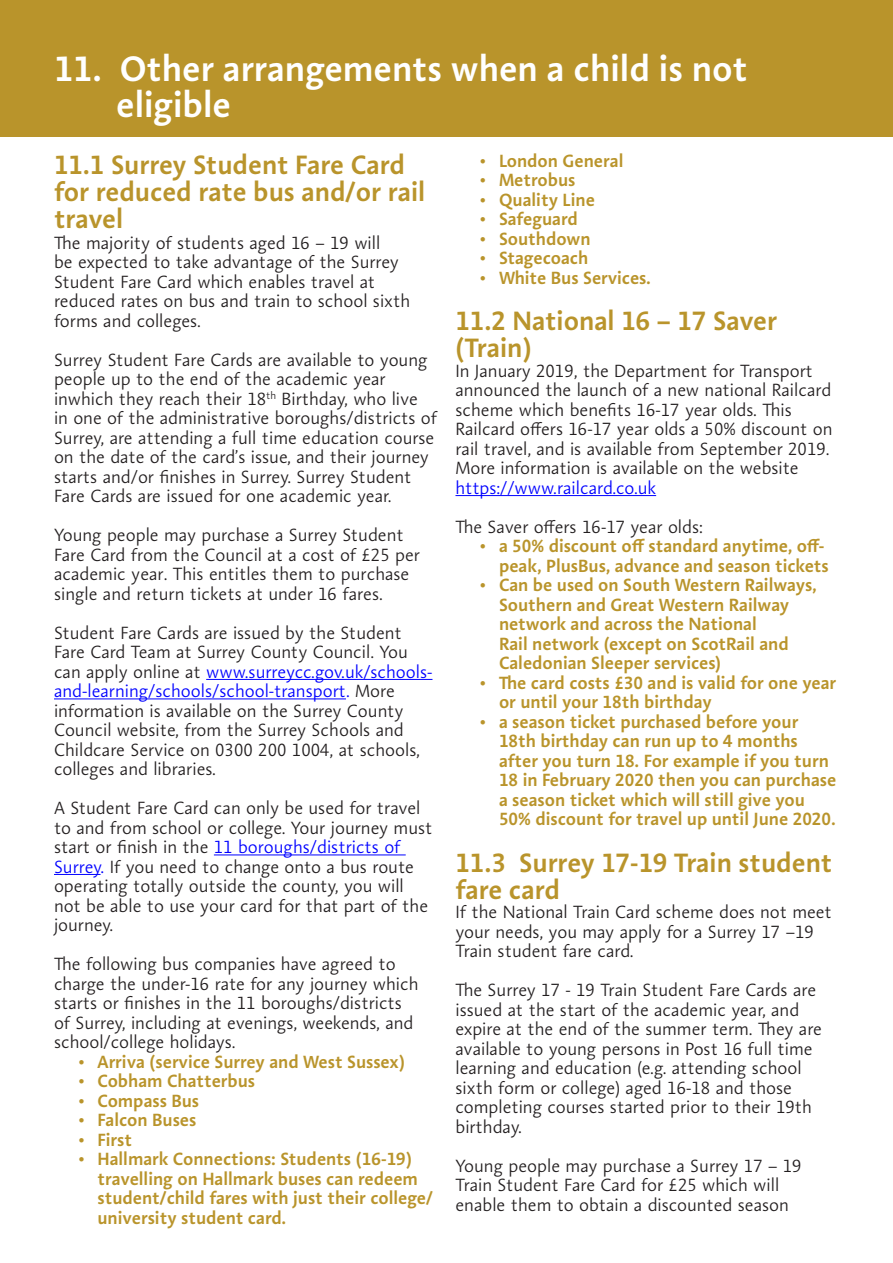
<style>
.page{position:relative;width:893px;height:1263px;background:#fff}
.page>*{position:absolute;margin:0;border:0;box-sizing:border-box;transform-origin:0 0}
.List_Paragraph{font:600 36px "Aroma No 2 LT Pro";color:#fff}
.List_Paragraph-2{font:600 27px/27px "Aroma No 2 LT Pro";color:#b9942b}
.Heading_3{font:600 27px/27px "Aroma No 2 LT Pro";color:#b9942b}
.Heading_2{font:600 27px/27px "Aroma No 2 LT Pro";color:#b9942b}
.Body_Text{font:300 18px/19.5px "Aroma No 2 LT Pro";color:#231f20}
.t1{font:600 18px/19.5px "Aroma No 2 LT Pro";color:#b9942b}
.Normal__Web{font:300 18px/19.5px "Aroma No 2 LT Pro";color:#231f20}
.Heading_2-2{font:300 18px/19.5px "Aroma No 2 LT Pro";color:#231f20}
.Heading_3-2{font:300 18px/19.5px "Aroma No 2 LT Pro";color:#231f20}
.s1{color:#00f}
</style>
<div class="page">
<div style="left:0;top:0;width:893px;height:136px;background:#b9942b"></div>
<hr style="left:206px;top:679px;width:226px;height:1px;background:#00f">
<hr style="left:54px;top:698px;width:292px;height:1px;background:#00f">
<hr style="left:214px;top:854px;width:192px;height:1px;background:#00f">
<hr style="left:54px;top:874px;width:47px;height:1px;background:#00f">
<hr style="left:455px;top:495px;width:201px;height:1px;background:#00f">
<p class="List_Paragraph" style="left:54px;top:45px;width:695px">11. Other arrangements when a child is not</p>
<p class="List_Paragraph" style="left:116px;top:81px;width:116px">eligible</p>
<p class="List_Paragraph-2" style="left:54px;top:150px;width:373px">11.1 Surrey Student Fare Card for reduced rate bus and/or rail travel</p>
<p class="Body_Text" style="left:54px;top:232px;width:358px">The majority of students aged 16 – 19 will<br>be expected to take advantage of the Surrey Student Fare Card which enables travel at reduced rates on bus and train to school sixth forms and colleges.</p>
<p class="Body_Text" style="left:54px;top:349px;width:384px">Surrey Student Fare Cards are available to young people up to the end of the academic year inwhich they reach their 18<sup>th</sup> Birthday, who live<br>in one of the administrative boroughs/districts of Surrey, are attending a full time education course on the date of the card’s issue, and their journey starts and/or finishes in Surrey. Surrey Student Fare Cards are issued for one academic year.</p>
<p class="Body_Text" style="left:54px;top:525px;width:368px">Young people may purchase a Surrey Student Fare Card from the Council at a cost of £25 per academic year. This entitles them to purchase single and return tickets at under 16 fares.</p>
<p class="Body_Text" style="left:54px;top:622px;width:380px">Student Fare Cards are issued by the Student Fare Card Team at Surrey County Council. You can apply online at <span class="s1">www.surreycc.gov.uk/schools&shy;and-learning/schools/school-transport.</span> More information is available on the Surrey County Council website, from the Surrey Schools and Childcare Service on 0300 200 1004, at schools, colleges and libraries.</p>
<p class="Normal__Web" style="left:54px;top:798px;width:380px">A Student Fare Card can only be used for travel to and from school or college. Your journey must start or finish in the <span class="s1">11 boroughs/districts of Surrey.</span> If you need to change onto a bus route operating totally outside the county, you will not be able to use your card for that part of the journey.</p>
<p class="Normal__Web" style="left:54px;top:954px;width:366px">The following bus companies have agreed to charge the under-16 rate for any journey which starts or finishes in the 11 boroughs/districts of Surrey, including at evenings, weekends, and school/college holidays.</p>
<p class="t1" style="left:78px;top:1051px;width:328px">• Arriva (service Surrey and West Sussex)</p>
<p class="t1" style="left:78px;top:1071px;width:179px">• Cobham Chatterbus</p>
<p class="t1" style="left:78px;top:1090px;width:123px">• Compass Bus</p>
<p class="t1" style="left:78px;top:1110px;width:120px">• Falcon Buses</p>
<p class="t1" style="left:78px;top:1129px;width:56px">• First</p>
<p class="t1" style="left:98px;top:1149px;width:337px;text-indent:-20px">• Hallmark Connections: Students (16-19) travelling on Hallmark buses can redeem student/child fares with just their college/ university student card.</p>
<p class="t1" style="left:479px;top:150px;width:145px">• London General</p>
<p class="t1" style="left:479px;top:170px;width:97px">• Metrobus</p>
<p class="t1" style="left:479px;top:189px;width:117px">• Quality Line</p>
<p class="t1" style="left:479px;top:209px;width:100px">• Safeguard</p>
<p class="t1" style="left:479px;top:228px;width:113px">• Southdown</p>
<p class="t1" style="left:479px;top:248px;width:110px">• Stagecoach</p>
<p class="t1" style="left:479px;top:267px;width:173px">• White Bus Services.</p>
<p class="Heading_2" style="left:455px;top:307px;width:323px">11.2 National 16 – 17 Saver (Train)</p>
<p class="Heading_2-2" style="left:455px;top:361px;width:379px">In January 2019, the Department for Transport announced the launch of a new national Railcard scheme which benefits 16-17 year olds. This Railcard offers 16-17 year olds a 50% discount on rail travel, and is available from September 2019.<br>More information is available on the website <span class="s1">https://www.railcard.co.uk</span></p>
<p class="Normal__Web" style="left:455px;top:517px;width:249px">The Saver offers 16-17 year olds:</p>
<p class="t1" style="left:479px;top:536px;width:351px;text-align:right">• a 50% discount off standard anytime, off&shy;peak, PlusBus, advance and season tickets</p>
<p class="t1" style="left:499px;top:575px;width:319px;text-indent:-20px">• Can be used on South Western Railways, Southern and Great Western Railway network and across the National<br>Rail network (except on ScotRail and Caledonian Sleeper services)</p>
<p class="t1" style="left:499px;top:672px;width:339px;text-indent:-20px">• The card costs £30 and is valid for one year or until your 18th birthday</p>
<p class="t1" style="left:499px;top:711px;width:339px;text-indent:-20px">• a season ticket purchased before your 18th birthday can run up to 4 months after you turn 18. For example if you turn 18 in February 2020 then you can purchase a season ticket which will still give you 50% discount for travel up until June 2020.</p>
<p class="Heading_3" style="left:455px;top:848px;width:378px">11.3 Surrey 17-19 Train student fare card</p>
<p class="Heading_3-2" style="left:455px;top:902px;width:378px">If the National Train Card scheme does not meet your needs, you may apply for a Surrey 17 –19<br>Train student fare card.</p>
<p class="Body_Text" style="left:455px;top:980px;width:368px">The Surrey 17 - 19 Train Student Fare Cards are issued at the start of the academic year, and expire at the end of the summer term. They are available to young persons in Post 16 full time learning and education (e.g. attending school sixth form or college) aged 16-18 and those completing courses started prior to their 19th birthday.</p>
<p class="Body_Text" style="left:455px;top:1156px;width:348px">Young people may purchase a Surrey 17 – 19<br>Train Student Fare Card for £25 which will enable them to obtain a discounted season</p>
</div>
